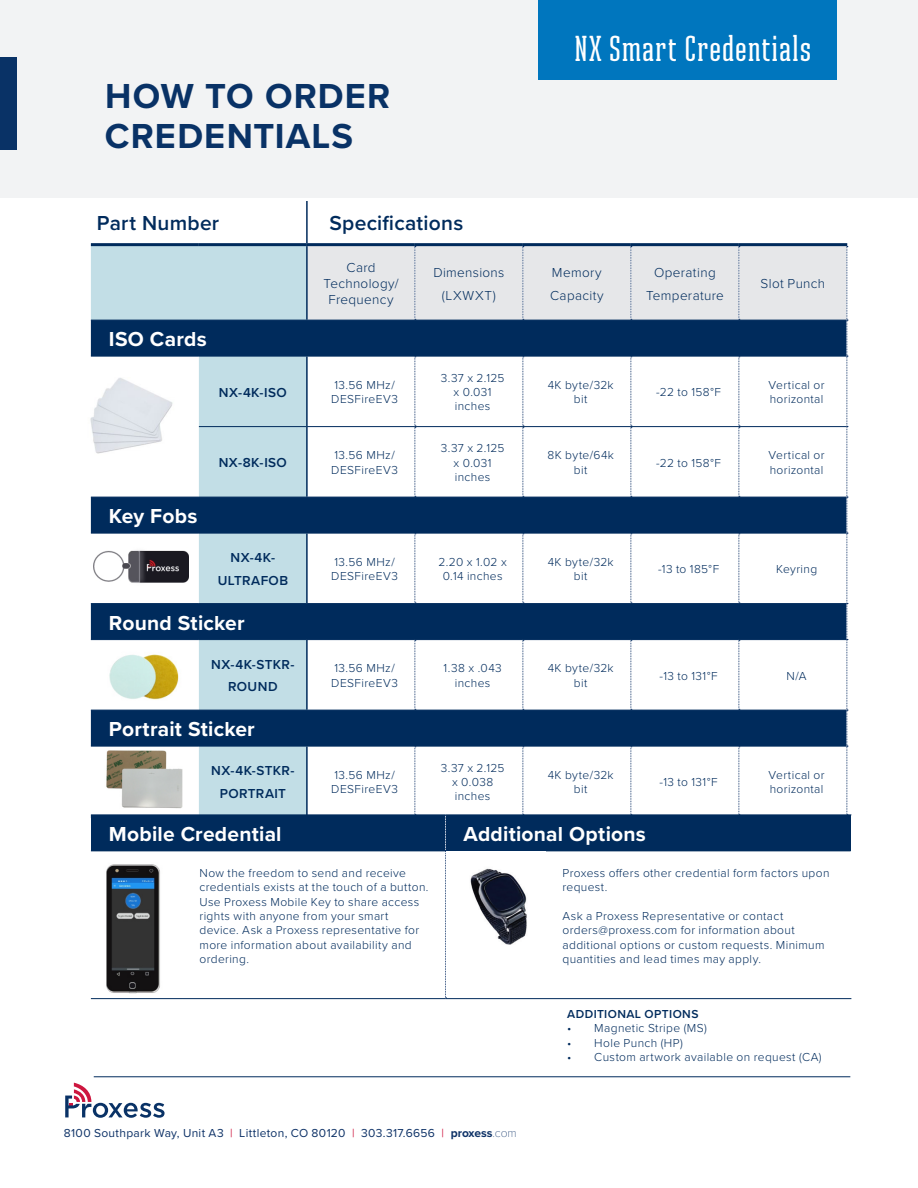
<style>
.page{position:relative;width:918px;height:1188px;background:#fff}
.page>*{position:absolute;margin:0;border:0;box-sizing:border-box;transform-origin:0 0}
.cover_level_title{font:700 36px "Proxima Nova";letter-spacing:.03em;color:#093266}
.cover_level_title-2{font:500 36px "Ristretto Slab Pro";letter-spacing:.03em;color:#fff}
.Body_Copy_Large{font:700 21px "Proxima Nova";letter-spacing:.01em;color:#fff}
.Body_Copy_Large-2{font:600 21px "Proxima Nova";letter-spacing:.015em;color:#002b5c}
.Body_Copy1{font:300 13.5px/16.2px "Proxima Nova";letter-spacing:.025em;color:#002b5c;text-align:center}
.Body_Copy1-2{font:600 13.5px/22.5px "Proxima Nova";letter-spacing:.03em;color:#002b5c;text-align:center}
.Body_Copy1-3{font:300 12px/14.4px "Proxima Nova";letter-spacing:.03em;color:#002b5c}
.t1{font:12px "Proxima Nova";letter-spacing:.025em;color:#0e3267}
.Body_Copy1-4{font:600 12px "Proxima Nova";letter-spacing:.035em;color:#002b5c}
.s1{color:#cd163f}
.s2{font-weight:700}
.s3{font-family:"Proxima Nova T";font-weight:100}
</style>
<div class="page">
<div style="left:0;top:0;width:918px;height:198px;background:#f2f3f4"></div>
<div style="left:0;top:57px;width:17px;height:93px;background:#093266"></div>
<div style="left:538px;top:0;width:299px;height:79px;background:#0076be"></div>
<svg style="left:91px;top:246px;width:215px;height:568px;background:#c6e0e7"></svg>
<svg style="left:91px;top:321px;width:216px;height:425px"></svg>
<hr style="left:91px;top:320px;width:108px;height:1px;background:#002b5c">
<hr style="left:91px;top:356px;width:108px;height:1px;background:#002b5c">
<hr style="left:91px;top:497px;width:108px;height:1px;background:#002b5c">
<hr style="left:91px;top:533px;width:108px;height:1px;background:#002b5c">
<hr style="left:91px;top:603px;width:108px;height:1px;background:#002b5c">
<hr style="left:91px;top:639px;width:108px;height:1px;background:#002b5c">
<hr style="left:91px;top:710px;width:108px;height:1px;background:#002b5c">
<hr style="left:91px;top:746px;width:108px;height:1px;background:#002b5c">
<hr style="left:307px;top:243px;width:108px;height:3px;background:#002b5c">
<hr style="left:415px;top:243px;width:108px;height:3px;background:#002b5c">
<hr style="left:523px;top:243px;width:108px;height:3px;background:#002b5c">
<hr style="left:631px;top:243px;width:108px;height:3px;background:#002b5c">
<hr style="left:739px;top:243px;width:108px;height:3px;background:#002b5c">
<hr style="left:306px;top:246px;width:2px;height:74px;background:#002b5c">
<hr style="left:306px;top:356px;width:2px;height:70px;background:#002b5c">
<hr style="left:306px;top:427px;width:2px;height:70px;background:#002b5c">
<hr style="left:306px;top:533px;width:2px;height:70px;background:#002b5c">
<hr style="left:306px;top:640px;width:2px;height:70px;background:#002b5c">
<hr style="left:306px;top:746px;width:2px;height:69px;background:#002b5c">
<hr style="left:199px;top:320px;width:108px;height:1px;background:#002b5c">
<hr style="left:199px;top:356px;width:108px;height:1px;background:#002b5c">
<hr style="left:199px;top:426px;width:108px;height:1px;background:#002b5c">
<hr style="left:199px;top:497px;width:108px;height:1px;background:#002b5c">
<hr style="left:199px;top:533px;width:108px;height:1px;background:#002b5c">
<hr style="left:199px;top:603px;width:108px;height:1px;background:#002b5c">
<hr style="left:199px;top:639px;width:108px;height:1px;background:#002b5c">
<hr style="left:199px;top:710px;width:108px;height:1px;background:#002b5c">
<hr style="left:199px;top:746px;width:108px;height:1px;background:#002b5c">
<hr style="left:306px;top:201px;width:2px;height:42px;background:#002b5c">
<hr style="left:91px;top:243px;width:108px;height:3px;background:#002b5c">
<hr style="left:199px;top:243px;width:108px;height:3px;background:#002b5c">
<img style="left:90px;top:378px;width:88px;height:78px">
<img style="left:94px;top:547px;width:95px;height:40px">
<img style="left:99px;top:643px;width:92px;height:61px">
<img style="left:104px;top:749px;width:80px;height:62px">
<div style="left:91px;top:815px;width:355px;height:36px;background:#002b5c"></div>
<hr style="left:546px;top:814px;width:305px;height:1px;background:#002b5c">
<hr style="left:91px;top:998px;width:92px;height:1px;background:#002b5c">
<hr style="left:183px;top:998px;width:263px;height:1px;background:#002b5c">
<svg style="left:307px;top:245px;width:541px;height:754px"></svg>
<hr style="left:546px;top:850px;width:305px;height:1px;background:#002b5c">
<hr style="left:546px;top:998px;width:305px;height:1px;background:#002b5c">
<hr style="left:91px;top:814px;width:92px;height:1px;background:#002b5c">
<hr style="left:183px;top:814px;width:263px;height:1px;background:#002b5c">
<img style="left:106px;top:864px;width:54px;height:130px">
<img style="left:446px;top:851px;width:100px;height:104px">
<hr style="left:94px;top:1076px;width:756px;height:1px;background:#002b5c">
<svg style="left:65px;top:1083px;width:100px;height:35px"></svg>
<p class="cover_level_title" style="left:105px;top:69px;width:287px">HOW TO ORDER</p>
<p class="cover_level_title" style="left:105px;top:109px;width:250px">CREDENTIALS</p>
<p class="cover_level_title-2" style="left:575px;top:28px;width:238px">NX Smart Credentials</p>
<p class="Body_Copy_Large-2" style="left:97px;top:208px;width:124px">Part Number</p>
<p class="Body_Copy_Large-2" style="left:329px;top:208px;width:135px">Specifications</p>
<p class="Body_Copy1" style="left:323px;top:259px;width:77px">Card<br>Technology/<br>Frequency</p>
<p class="Body_Copy1" style="left:433px;top:261px;width:73px;line-height:22.5px">Dimensions (LXWXT)</p>
<p class="Body_Copy1" style="left:552px;top:264px;width:51px">Memory</p>
<p class="Body_Copy1" style="left:550px;top:286px;width:55px">Capacity</p>
<p class="Body_Copy_Large" style="left:109px;top:324px;width:99px">ISO Cards</p>
<p class="Body_Copy1" style="left:646px;top:261px;width:79px;line-height:22.5px">Operating<br>Temperature</p>
<p class="Body_Copy1" style="left:761px;top:275px;width:66px">Slot Punch</p>
<p class="Body_Copy1-2" style="left:219px;top:381px;width:70px">NX-4K-ISO</p>
<p class="Body_Copy1-3" style="left:331px;top:377px;width:68px">13.56 MHz/<br>DESFireEV3</p>
<p class="Body_Copy1-3" style="left:441px;top:370px;width:65px;text-align:center">3.37 x 2.125 x 0.031 inches</p>
<p class="Body_Copy1-3" style="left:548px;top:377px;width:67px;text-align:center">4K byte/32k bit</p>
<p class="Body_Copy1-3" style="left:656px;top:384px;width:66px">-22 to 158°F</p>
<p class="Body_Copy1-3" style="left:769px;top:377px;width:58px">Vertical or horizontal</p>
<p class="Body_Copy_Large" style="left:109px;top:501px;width:90px">Key Fobs</p>
<p class="Body_Copy1-2" style="left:219px;top:451px;width:70px">NX-8K-ISO</p>
<p class="Body_Copy1-3" style="left:331px;top:448px;width:68px">13.56 MHz/<br>DESFireEV3</p>
<p class="Body_Copy1-3" style="left:441px;top:440px;width:65px;text-align:center">3.37 x 2.125 x 0.031 inches</p>
<p class="Body_Copy1-3" style="left:547px;top:448px;width:68px;text-align:center">8K byte/64k bit</p>
<p class="Body_Copy1-3" style="left:656px;top:455px;width:66px">-22 to 158°F</p>
<p class="Body_Copy1-3" style="left:769px;top:448px;width:58px">Vertical or horizontal</p>
<p class="Body_Copy1-2" style="left:218px;top:546px;width:72px">NX-4K-<br>ULTRAFOB</p>
<p class="Body_Copy1-3" style="left:331px;top:554px;width:68px">13.56 MHz/<br>DESFireEV3</p>
<p class="Body_Copy1-3" style="left:439px;top:554px;width:70px;text-align:center">2.20 x 1.02 x<br>0.14 inches</p>
<p class="Body_Copy1-3" style="left:548px;top:554px;width:67px;text-align:center">4K byte/32k bit</p>
<p class="Body_Copy1-3" style="left:658px;top:561px;width:63px">-13 to 185°F</p>
<p class="Body_Copy1-3" style="left:776px;top:561px;width:43px">Keyring</p>
<p class="Body_Copy_Large" style="left:109px;top:607px;width:137px">Round Sticker</p>
<p class="Body_Copy1-2" style="left:211px;top:653px;width:85px">NX-4K-STKR-<br>ROUND</p>
<p class="Body_Copy1-3" style="left:331px;top:661px;width:68px">13.56 MHz/<br>DESFireEV3</p>
<p class="Body_Copy1-3" style="left:444px;top:661px;width:60px;text-align:center">1.38 x .043 inches</p>
<p class="Body_Copy1-3" style="left:548px;top:661px;width:67px;text-align:center">4K byte/32k bit</p>
<p class="Body_Copy1-3" style="left:660px;top:668px;width:60px">-13 to 131°F</p>
<p class="Body_Copy1-3" style="left:787px;top:668px;width:22px">N/A</p>
<p class="Body_Copy_Large" style="left:109px;top:714px;width:147px">Portrait Sticker</p>
<p class="Body_Copy1-2" style="left:211px;top:759px;width:85px">NX-4K-STKR-<br>PORTRAIT</p>
<p class="Body_Copy1-3" style="left:331px;top:767px;width:68px">13.56 MHz/<br>DESFireEV3</p>
<p class="Body_Copy1-3" style="left:441px;top:760px;width:65px;text-align:center">3.37 x 2.125 x 0.038 inches</p>
<p class="Body_Copy1-3" style="left:548px;top:767px;width:67px;text-align:center">4K byte/32k bit</p>
<p class="Body_Copy1-3" style="left:660px;top:774px;width:60px">-13 to 131°F</p>
<p class="Body_Copy1-3" style="left:769px;top:767px;width:58px">Vertical or horizontal</p>
<p class="Body_Copy_Large" style="left:109px;top:819px;width:174px">Mobile Credential</p>
<p class="Body_Copy_Large" style="left:464px;top:819px;width:184px">Additional Options</p>
<p class="Body_Copy1-3" style="left:199px;top:865px;width:231px">Now the freedom to send and receive credentials exists at the touch of a button.<br>Use Proxess Mobile Key to share access rights with anyone from your smart device. Ask a Proxess representative for more information about availability and ordering.</p>
<p class="Body_Copy1-3" style="left:563px;top:865px;width:269px">Proxess offers other credential form factors upon request.</p>
<p class="Body_Copy1-3" style="left:563px;top:908px;width:264px">Ask a Proxess Representative or contact orders@proxess.com for information about additional options or custom requests. Minimum quantities and lead times may apply.</p>
<p class="t1" style="left:64px;top:1124px;width:455px">8100 Southpark Way, Unit A3 <span class="s1">|</span> Littleton, CO 80120 <span class="s1">|</span> 303.317.6656 <span class="s1">|</span> <span class="s2">proxess</span><span class="s3">.com</span></p>
<p class="Body_Copy1-4" style="left:567px;top:1005px;width:133px">ADDITIONAL OPTIONS</p>
<p class="Body_Copy1-3" style="left:567px;top:1020px;width:141px">• Magnetic Stripe (MS)</p>
<p class="Body_Copy1-3" style="left:567px;top:1035px;width:117px">• Hole Punch (HP)</p>
<p class="Body_Copy1-3" style="left:567px;top:1049px;width:256px">• Custom artwork available on request (CA)</p>
</div>
